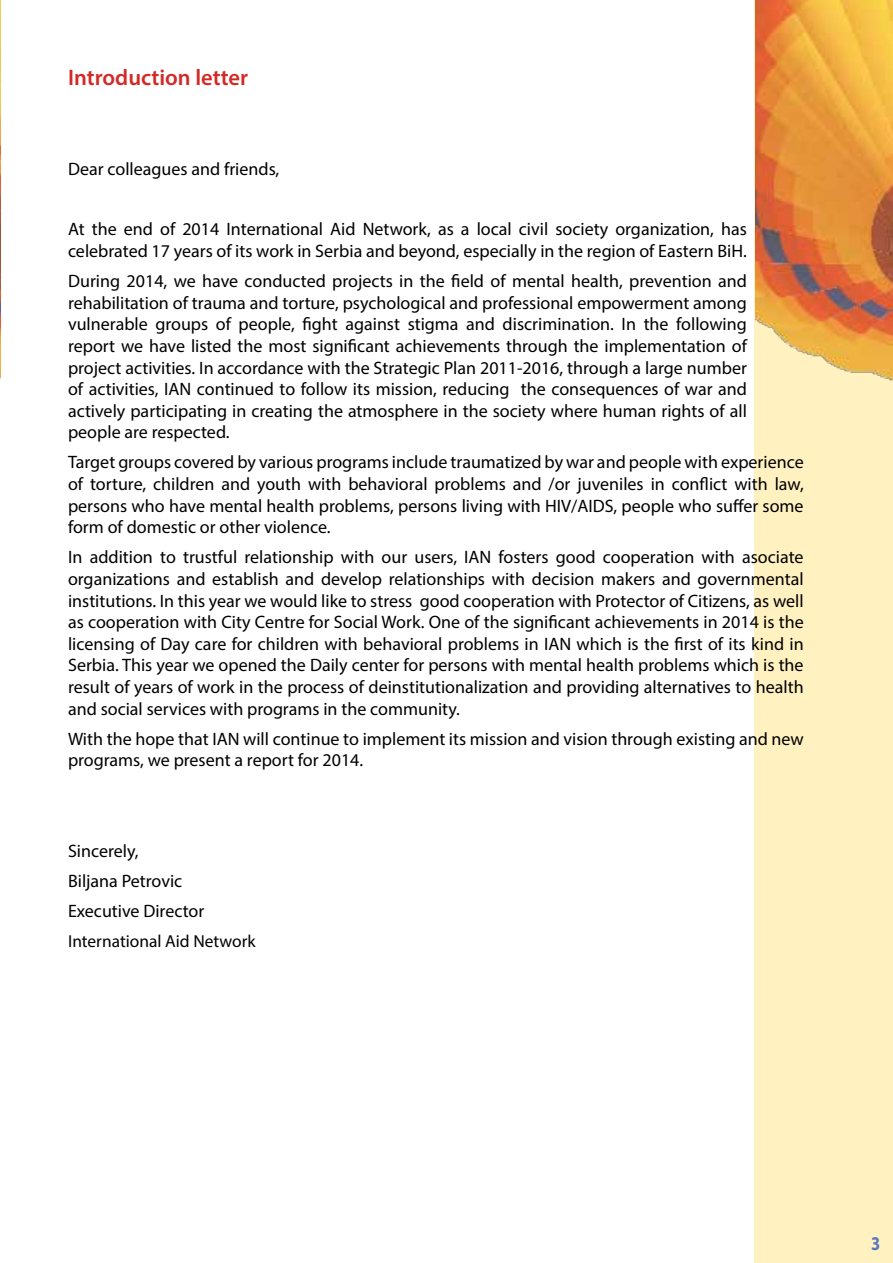
<style>
.page{position:relative;width:893px;height:1263px;background:#fff}
.page>*{position:absolute;margin:0;border:0;box-sizing:border-box;transform-origin:0 0}
.t1{font:600 22.5px "Myriad Pro";color:#d22a27}
.t2{font:700 19.5px "Myriad Pro";color:#5878bb;scale:.85 1}
.t3{font:18px/21.6px "Myriad Pro";color:#000}
.t4{font:17.4px "Myriad Pro";color:#000}
</style>
<div class="page">
<div style="left:754px;top:0;width:139px;height:1263px;background:#fff1c0"></div>
<img style="left:755px;top:0;width:138px;height:381px">
<img style="left:0;top:0;width:1px;height:379px">
<p class="t1" style="left:68px;top:63px;width:182px">Introduction letter</p>
<p class="t3" style="left:68px;top:158px;width:213px">Dear colleagues and friends,</p>
<p class="t3" style="left:68px;top:218px;width:680px">At the end of 2014 International Aid Network, as a local civil society organization, has celebrated 17 years of its work in Serbia and beyond, especially in the region of Eastern BiH.</p>
<p class="t3" style="left:68px;top:270px;width:680px;text-align:justify">During 2014, we have conducted projects in the field of mental health, prevention and rehabilitation of trauma and torture, psychological and professional empowerment among vulnerable groups of people, fight against stigma and discrimination. In the following report we have listed the most significant achievements through the implementation of project activities. In accordance with the Strategic Plan 2011-2016, through a large number of activities, IAN continued to follow its mission, reducing the consequences of war and actively participating in creating the atmosphere in the society where human rights of all people are respected.</p>
<p class="t3" style="left:68px;top:451px;width:737px;text-align:justify">Target groups covered by various programs include traumatized by war and people with experience of torture, children and youth with behavioral problems and /or juveniles in conflict with law, persons who have mental health problems, persons living with HIV/AIDS, people who suffer some form of domestic or other violence.</p>
<p class="t3" style="left:68px;top:546px;width:737px;text-align:justify">In addition to trustful relationship with our users, IAN fosters good cooperation with asociate organizations and establish and develop relationships with decision makers and governmental institutions. In this year we would like to stress good cooperation with Protector of Citizens, as well as cooperation with City Centre for Social Work. One of the significant achievements in 2014 is the licensing of Day care for children with behavioral problems in IAN which is the first of its kind in Serbia. This year we opened the Daily center for persons with mental health problems which is the result of years of work in the process of deinstitutionalization and providing alternatives to health and social services with programs in the community.</p>
<p class="t3" style="left:68px;top:727px;width:737px">With the hope that IAN will continue to implement its mission and vision through existing and new programs, we present a report for 2014.</p>
<p class="t3" style="left:68px;top:835px;width:138px;line-height:30.2px">Sincerely,<br>Biljana Petrovic<br>Executive Director</p>
<p class="t4" style="left:68px;top:930px;width:189px">International Aid Network</p>
<p class="t2" style="left:871px;top:1231px;width:12px">3</p>
</div>
